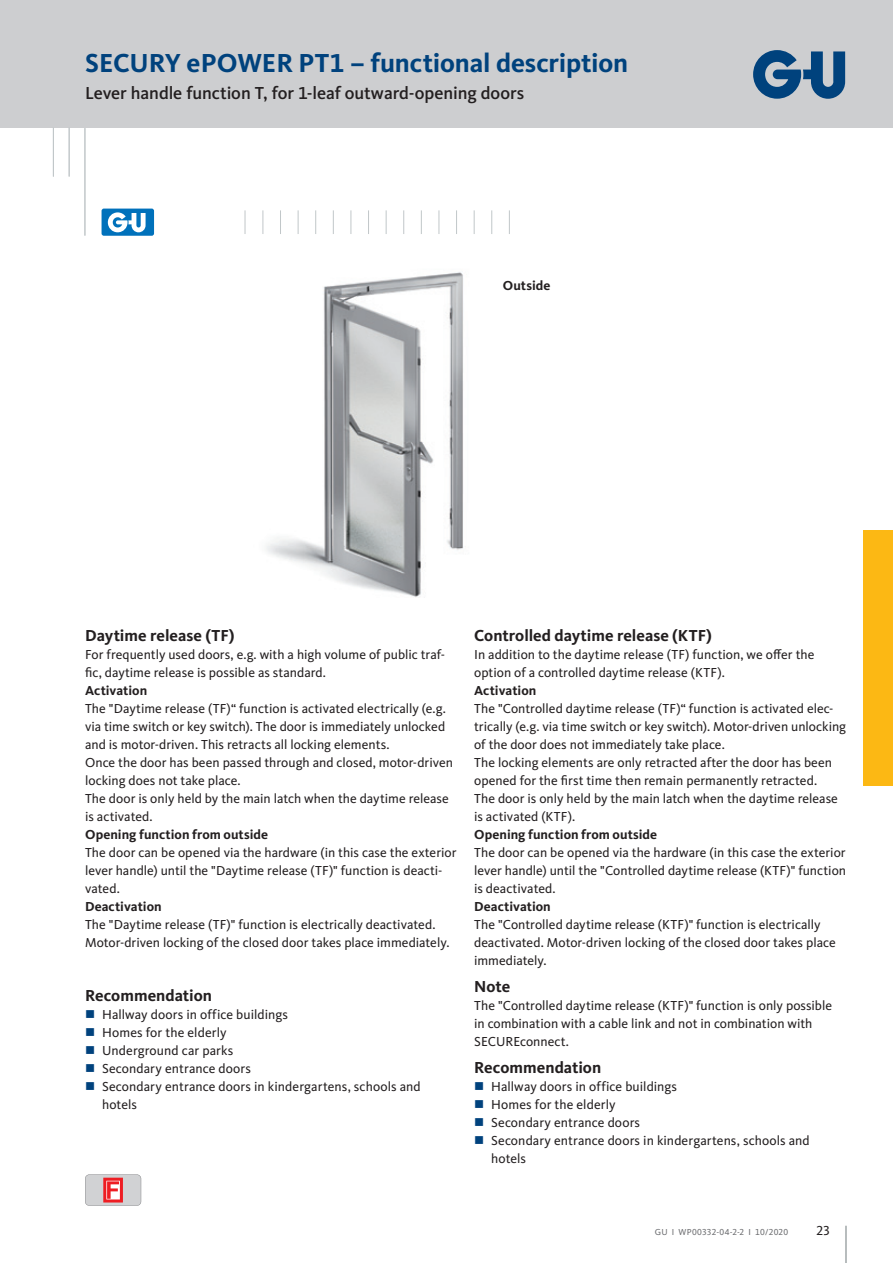
<style>
.page{position:relative;width:893px;height:1263px;background:#fff}
.page>*{position:absolute;margin:0;border:0;box-sizing:border-box;transform-origin:0 0}
._01_Überschrift{font:700 27px "Kievit Pro";letter-spacing:-.005em;color:#00427d}
._02_Unterthema{font:500 18px "Kievit Pro";letter-spacing:-.005em;color:#231f20}
._03_Zwischenüberschr{font:700 16.5px "Kievit Pro";color:#231f20}
._05_Fließtext{font:13.5px/18px "Kievit Pro";color:#231f20}
._04_Zwischenüberschr{font:13.5px/18px "Kievit Pro";color:#231f20}
._05_Fließtext-2{font:700 13.5px "Kievit Pro";letter-spacing:.005em;color:#231f20}
.t1{font:9px "Kievit Pro";letter-spacing:.015em;color:#6c6d70}
.s1{font-weight:700}
</style>
<div class="page">
<div style="left:0;top:0;width:893px;height:128px;background:#cdced0"></div>
<svg style="left:753px;top:50px;width:92px;height:49px"></svg>
<hr style="left:846px;top:1226px;width:1px;height:37px;background:#727c7e">
<hr style="left:85px;top:128px;width:1px;height:108px;background:#c1c7c9">
<hr style="left:69px;top:128px;width:1px;height:49px;background:#c1c7c9">
<hr style="left:53px;top:128px;width:1px;height:49px;background:#c1c7c9">
<svg style="left:245px;top:210px;width:1px;height:24px"></svg>
<svg style="left:263px;top:210px;width:1px;height:24px"></svg>
<svg style="left:280px;top:210px;width:1px;height:24px"></svg>
<svg style="left:298px;top:210px;width:1px;height:24px"></svg>
<svg style="left:315px;top:210px;width:1px;height:24px"></svg>
<svg style="left:333px;top:210px;width:1px;height:24px"></svg>
<svg style="left:351px;top:210px;width:1px;height:24px"></svg>
<svg style="left:368px;top:210px;width:1px;height:24px"></svg>
<svg style="left:386px;top:210px;width:1px;height:24px"></svg>
<svg style="left:403px;top:210px;width:1px;height:24px"></svg>
<svg style="left:421px;top:210px;width:1px;height:24px"></svg>
<svg style="left:439px;top:210px;width:1px;height:24px"></svg>
<svg style="left:456px;top:210px;width:1px;height:24px"></svg>
<svg style="left:474px;top:210px;width:1px;height:24px"></svg>
<svg style="left:491px;top:210px;width:1px;height:24px"></svg>
<svg style="left:509px;top:210px;width:1px;height:24px"></svg>
<div style="left:102px;top:209px;width:52px;height:27px;background:#0071bb;border-radius:2px"></div>
<svg style="left:108px;top:212px;width:38px;height:20px"></svg>
<img style="left:266px;top:272px;width:198px;height:325px">
<div style="left:863px;top:530px;width:30px;height:255px;background:#fcb814"></div>
<svg style="left:85px;top:1174px;width:56px;height:32px"></svg>
<p class="_01_Überschrift" style="left:85px;top:46px;width:545px">SECURY ePOWER PT1 – functional description</p>
<p class="_02_Unterthema" style="left:85px;top:82px;width:441px">Lever handle function T, for 1-leaf outward-opening doors</p>
<p class="_05_Fließtext-2" style="left:503px;top:277px;width:49px">Outside</p>
<p class="_03_Zwischenüberschr" style="left:85px;top:625px;width:151px">Daytime release (TF)</p>
<p class="_05_Fließtext" style="left:85px;top:645px;width:373px">For frequently used doors, e.g. with a high volume of public traf&shy;fic, daytime release is possible as standard.<br><span class="s1">Activation<br></span>The "Daytime release (TF)“ function is activated electrically (e.g. via time switch or key switch). The door is immediately unlocked and is motor-driven. This retracts all locking elements.<br>Once the door has been passed through and closed, motor-driven locking does not take place.<br>The door is only held by the main latch when the daytime release is activated.<br><span class="s1">Opening function from outside<br></span>The door can be opened via the hardware (in this case the exterior lever handle) until the "Daytime release (TF)" function is deacti&shy;vated.<br><span class="s1">Deactivation<br></span>The "Daytime release (TF)" function is electrically deactivated.<br>Motor-driven locking of the closed door takes place immediately.</p>
<p class="_03_Zwischenüberschr" style="left:85px;top:985px;width:129px">Recommendation</p>
<p class="_05_Fließtext" style="left:102px;top:1005px;width:187px">Hallway doors in office buildings</p>
<p class="_05_Fließtext" style="left:102px;top:1023px;width:126px">Homes for the elderly</p>
<p class="_05_Fließtext" style="left:102px;top:1041px;width:133px">Underground car parks</p>
<p class="_05_Fließtext" style="left:102px;top:1059px;width:151px">Secondary entrance doors</p>
<p class="_05_Fließtext" style="left:102px;top:1077px;width:320px">Secondary entrance doors in kindergartens, schools and hotels</p>
<p class="_03_Zwischenüberschr" style="left:474px;top:625px;width:239px">Controlled daytime release (KTF)</p>
<p class="_05_Fließtext" style="left:474px;top:645px;width:374px">In addition to the daytime release (TF) function, we offer the option of a controlled daytime release (KTF).<br><span class="s1">Activation<br></span>The "Controlled daytime release (TF)“ function is activated elec&shy;trically (e.g. via time switch or key switch). Motor-driven unlocking of the door does not immediately take place.<br>The locking elements are only retracted after the door has been opened for the first time then remain permanently retracted.<br>The door is only held by the main latch when the daytime release is activated (KTF).<br><span class="s1">Opening function from outside<br></span>The door can be opened via the hardware (in this case the exterior lever handle) until the "Controlled daytime release (KTF)" function is deactivated.<br><span class="s1">Deactivation<br></span>The "Controlled daytime release (KTF)" function is electrically deactivated. Motor-driven locking of the closed door takes place immediately.</p>
<p class="_03_Zwischenüberschr" style="left:474px;top:976px;width:38px">Note</p>
<p class="_04_Zwischenüberschr" style="left:474px;top:996px;width:360px">The "Controlled daytime release (KTF)" function is only possible in combination with a cable link and not in combination with<br>SECUREconnect.</p>
<p class="_03_Zwischenüberschr" style="left:474px;top:1057px;width:129px">Recommendation</p>
<p class="_05_Fließtext" style="left:491px;top:1077px;width:187px">Hallway doors in office buildings</p>
<p class="_05_Fließtext" style="left:491px;top:1095px;width:126px">Homes for the elderly</p>
<p class="_05_Fließtext" style="left:491px;top:1113px;width:151px">Secondary entrance doors</p>
<p class="_05_Fließtext" style="left:491px;top:1131px;width:320px">Secondary entrance doors in kindergartens, schools and hotels</p>
<p class="t1" style="left:655px;top:1226px;width:135px">GU І WP00332-04-2-2 І 10/2020</p>
<p class="_05_Fließtext" style="left:816px;top:1221px;width:15px">23</p>
</div>
